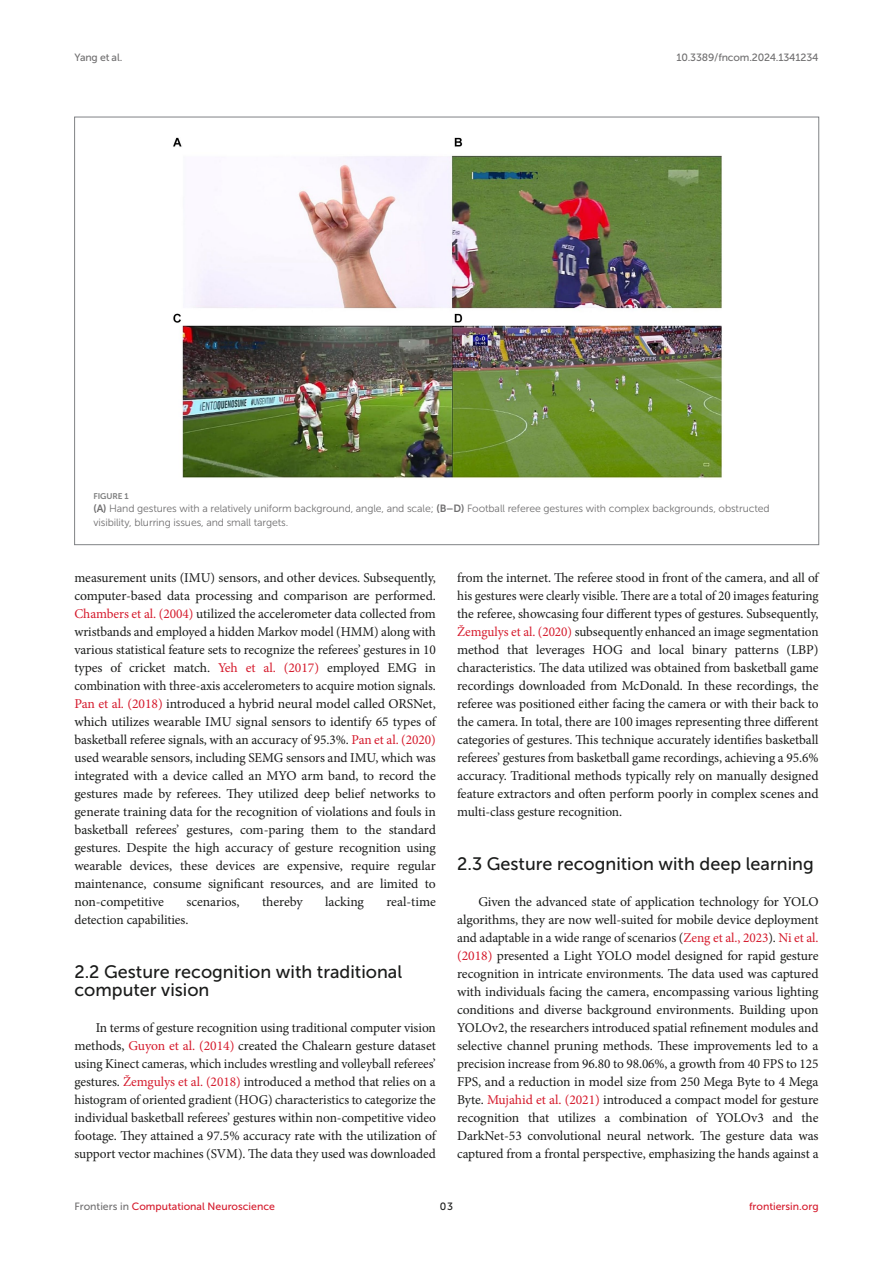
<style>
.page{position:relative;width:893px;height:1263px;background:#fff}
.page>*{position:absolute;margin:0;border:0;box-sizing:border-box;transform-origin:0 0}
.HEAD_2{font:18px/18px "Museo Sans 500";color:#1b1c1b}
.TEXT_FLUSH{font:13.5px/18px "Minion Pro";letter-spacing:-.005em;color:#1b1c1b;text-align:justify}
.FIG_LEG{font:10.5px/13.5px "Museo Sans 300";letter-spacing:-.01em;color:#706f70}
.t1{font:10.5px "Museo Sans 500";color:#d51a2c}
.t2{font:10.5px "Museo Sans 500";letter-spacing:-.015em;color:#706f70}
.t3{font:10.5px "Museo Sans 500";color:#1b1c1b}
.FIG_HD{font:8.25px "Museo Sans 700";letter-spacing:-.01em;color:#7e7f7f}
.s1{font-family:"Museo Sans 700"}
.s2{color:#d51a2c}
.s3{color:#706f70}
</style>
<div class="page">
<img style="left:173px;top:137px;width:549px;height:341px">
<p class="t2" style="left:74px;top:51px;width:49px">Yang et al.</p>
<p class="t2" style="left:676px;top:51px;width:144px">10.3389/fncom.2024.1341234</p>
<p class="FIG_HD" style="left:94px;top:491px;width:37px">FIGURE 1</p>
<p class="FIG_LEG" style="left:94px;top:502px;width:678px"><span class="s1">(A)</span> Hand gestures with a relatively uniform background, angle, and scale; <span class="s1">(B–D)</span> Football referee gestures with complex backgrounds, obstructed visibility, blurring issues, and small targets.</p>
<p class="TEXT_FLUSH" style="left:74px;top:569px;width:363px">measurement units (IMU) sensors, and other devices. Subsequently, computer-based data processing and comparison are performed.<br><span class="s2">Chambers et al. (2004)</span> utilized the accelerometer data collected from wristbands and employed a hidden Markov model (HMM) along with various statistical feature sets to recognize the referees’ gestures in 10 types of cricket match. <span class="s2">Yeh et al. (2017)</span> employed EMG in combination with three-axis accelerometers to acquire motion signals.<br><span class="s2">Pan et al. (2018)</span> introduced a hybrid neural model called ORSNet, which utilizes wearable IMU signal sensors to identify 65 types of basketball referee signals, with an accuracy of 95.3%. <span class="s2">Pan et al. (2020) </span>used wearable sensors, including SEMG sensors and IMU, which was integrated with a device called an MYO arm band, to record the gestures made by referees. They utilized deep belief networks to generate training data for the recognition of violations and fouls in basketball referees’ gestures, com-paring them to the standard gestures. Despite the high accuracy of gesture recognition using wearable devices, these devices are expensive, require regular maintenance, consume significant resources, and are limited to non-competitive</p>
<p class="TEXT_FLUSH" style="left:186px;top:893px;width:55px">scenarios,</p>
<p class="TEXT_FLUSH" style="left:262px;top:893px;width:42px">thereby</p>
<p class="TEXT_FLUSH" style="left:325px;top:893px;width:40px">lacking</p>
<p class="TEXT_FLUSH" style="left:386px;top:893px;width:51px">real-time</p>
<p class="TEXT_FLUSH" style="left:74px;top:911px;width:116px">detection capabilities.</p>
<p class="HEAD_2" style="left:74px;top:963px;width:329px">2.2 Gesture recognition with traditional computer vision</p>
<p class="TEXT_FLUSH" style="left:74px;top:1019px;width:363px;text-indent:21px">In terms of gesture recognition using traditional computer vision methods, <span class="s2">Guyon et al. (2014)</span> created the Chalearn gesture dataset using Kinect cameras, which includes wrestling and volleyball referees’ gestures. <span class="s2">Žemgulys et al. (2018)</span> introduced a method that relies on a histogram of oriented gradient (HOG) characteristics to categorize the individual basketball referees’ gestures within non-competitive video footage. They attained a 97.5% accuracy rate with the utilization of support vector machines (SVM). The data they used was downloaded</p>
<p class="TEXT_FLUSH" style="left:457px;top:569px;width:363px">from the internet. The referee stood in front of the camera, and all of his gestures were clearly visible. There are a total of 20 images featuring the referee, showcasing four different types of gestures. Subsequently, <span class="s2">Žemgulys et al. (2020)</span> subsequently enhanced an image segmentation method that leverages HOG and local binary patterns (LBP) characteristics. The data utilized was obtained from basketball game recordings downloaded from McDonald. In these recordings, the referee was positioned either facing the camera or with their back to the camera. In total, there are 100 images representing three different categories of gestures. This technique accurately identifies basketball referees’ gestures from basketball game recordings, achieving a 95.6% accuracy. Traditional methods typically rely on manually designed feature extractors and often perform poorly in complex scenes and multi-class gesture recognition.</p>
<p class="HEAD_2" style="left:457px;top:855px;width:358px">2.3 Gesture recognition with deep learning</p>
<p class="TEXT_FLUSH" style="left:457px;top:893px;width:363px;text-indent:21px">Given the advanced state of application technology for YOLO algorithms, they are now well-suited for mobile device deployment and adaptable in a wide range of scenarios (<span class="s2">Zeng et al., 2023</span>). <span class="s2">Ni et al. (2018)</span> presented a Light YOLO model designed for rapid gesture recognition in intricate environments. The data used was captured with individuals facing the camera, encompassing various lighting conditions and diverse background environments. Building upon YOLOv2, the researchers introduced spatial refinement modules and selective channel pruning methods. These improvements led to a precision increase from 96.80 to 98.06%, a growth from 40 FPS to 125<br>FPS, and a reduction in model size from 250 Mega Byte to 4 Mega Byte. <span class="s2">Mujahid et al. (2021)</span> introduced a compact model for gesture recognition that utilizes a combination of YOLOv3 and the DarkNet-53 convolutional neural network. The gesture data was captured from a frontal perspective, emphasizing the hands against a</p>
<p class="t1" style="left:74px;top:1200px;width:202px"><span class="s3">Frontiers in</span> Computational Neuroscience</p>
<p class="t3" style="left:440px;top:1200px;width:15px">03</p>
<p class="t1" style="left:749px;top:1200px;width:71px">frontiersin.org</p>
</div>
